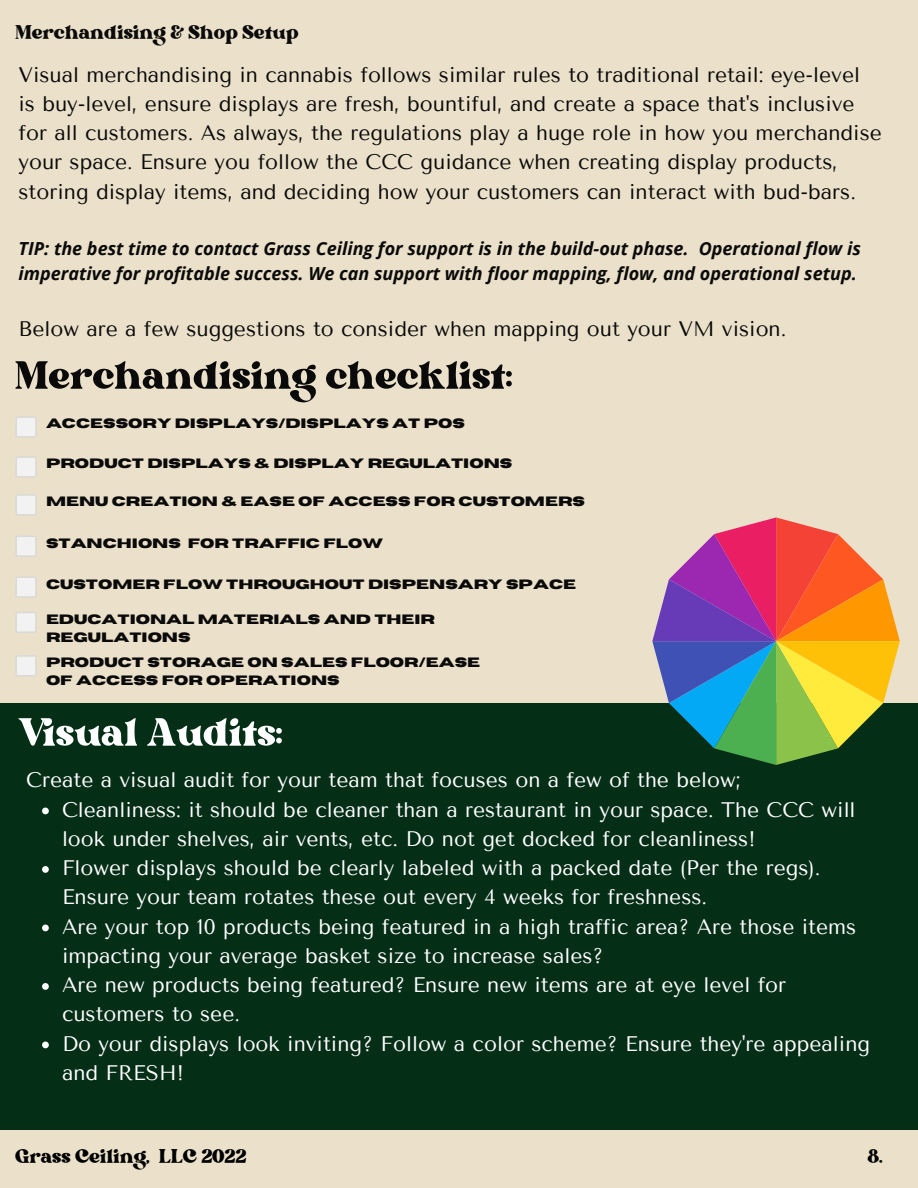
<style>
.page{position:relative;width:918px;height:1188px;background:#ebe1ca}
.page>*{position:absolute;margin:0;border:0;box-sizing:border-box;transform-origin:0 0}
.t1{font:54px "Bright";color:#0a0a0a}
.t2{font:54px "Bright";color:#fff}
.t3{font:27px "Bright";color:#0a0a0a}
.t4{font:27px "Bright";color:#000}
.t5{font:21px/29.2px "Tenor Sans";color:#fff}
.t6{font:21px/29.2px "Tenor Sans";color:#0a0a0a}
.t7{font:italic 700 18px/24.8px "Open Sans";color:#0a0a0a}
.t8{font:700 13.5px/18px "Horizon";color:#0a0a0a}
</style>
<div class="page">
<svg style="left:15px;top:416px;width:22px;height:22px"></svg>
<svg style="left:15px;top:494px;width:22px;height:21px"></svg>
<svg style="left:15px;top:536px;width:22px;height:21px"></svg>
<svg style="left:15px;top:577px;width:22px;height:21px"></svg>
<svg style="left:15px;top:612px;width:22px;height:21px"></svg>
<svg style="left:15px;top:456px;width:22px;height:22px"></svg>
<svg style="left:15px;top:655px;width:22px;height:21px"></svg>
<div style="left:0;top:703px;width:918px;height:427px;background:#052e17"></div>
<svg style="left:652px;top:517px;width:248px;height:248px"></svg>
<svg style="left:42px;top:808px;width:7px;height:6px"></svg>
<svg style="left:42px;top:866px;width:7px;height:7px"></svg>
<svg style="left:42px;top:925px;width:7px;height:6px"></svg>
<svg style="left:42px;top:983px;width:7px;height:7px"></svg>
<svg style="left:42px;top:1042px;width:7px;height:6px"></svg>
<p class="t3" style="left:15px;top:21px;width:285px">Merchandising &amp; Shop Setup</p>
<p class="t6" style="left:18px;top:60px;width:865px">Visual merchandising in cannabis follows similar rules to traditional retail: eye-level<br>is buy-level, ensure displays are fresh, bountiful, and create a space that's inclusive for all customers. As always, the regulations play a huge role in how you merchandise your space. Ensure you follow the CCC guidance when creating display products, storing display items, and deciding how your customers can interact with bud-bars.</p>
<p class="t7" style="left:18px;top:235px;width:844px">TIP: the best time to contact Grass Ceiling for support is in the build-out phase. Operational flow is imperative for profitable success. We can support with floor mapping, flow, and operational setup.</p>
<p class="t6" style="left:18px;top:314px;width:769px">Below are a few suggestions to consider when mapping out your VM vision.</p>
<h1 class="t1" style="left:15px;top:352px;width:499px">Merchandising checklist:</h1>
<p class="t8" style="left:46px;top:415px;width:420px">ACCESSORY DISPLAYS/DISPLAYS AT POS</p>
<p class="t8" style="left:46px;top:455px;width:468px">PRODUCT DISPLAYS &amp; DISPLAY REGULATIONS</p>
<p class="t8" style="left:46px;top:493px;width:541px">MENU CREATION &amp; EASE OF ACCESS FOR CUSTOMERS</p>
<p class="t8" style="left:46px;top:534px;width:339px">STANCHIONS FOR TRAFFIC FLOW</p>
<p class="t8" style="left:46px;top:575px;width:532px">CUSTOMER FLOW THROUGHOUT DISPENSARY SPACE</p>
<p class="t8" style="left:46px;top:611px;width:391px">EDUCATIONAL MATERIALS AND THEIR<br>REGULATIONS</p>
<p class="t8" style="left:46px;top:654px;width:436px">PRODUCT STORAGE ON SALES FLOOR/EASE<br>OF ACCESS FOR OPERATIONS</p>
<h1 class="t2" style="left:18px;top:709px;width:266px">Visual Audits:</h1>
<p class="t5" style="left:26px;top:766px;width:716px">Create a visual audit for your team that focuses on a few of the below;</p>
<p class="t5" style="left:62px;top:795px;width:810px">Cleanliness: it should be cleaner than a restaurant in your space. The CCC will look under shelves, air vents, etc. Do not get docked for cleanliness!<br>Flower displays should be clearly labeled with a packed date (Per the regs).<br>Ensure your team rotates these out every 4 weeks for freshness.<br>Are your top 10 products being featured in a high traffic area? Are those items impacting your average basket size to increase sales?<br>Are new products being featured? Ensure new items are at eye level for customers to see.<br>Do your displays look inviting? Follow a color scheme? Ensure they're appealing and FRESH!</p>
<p class="t4" style="left:15px;top:1144px;width:233px">Grass Ceiling, LLC 2022</p>
<p class="t4" style="left:868px;top:1144px;width:17px">8.</p>
</div>
